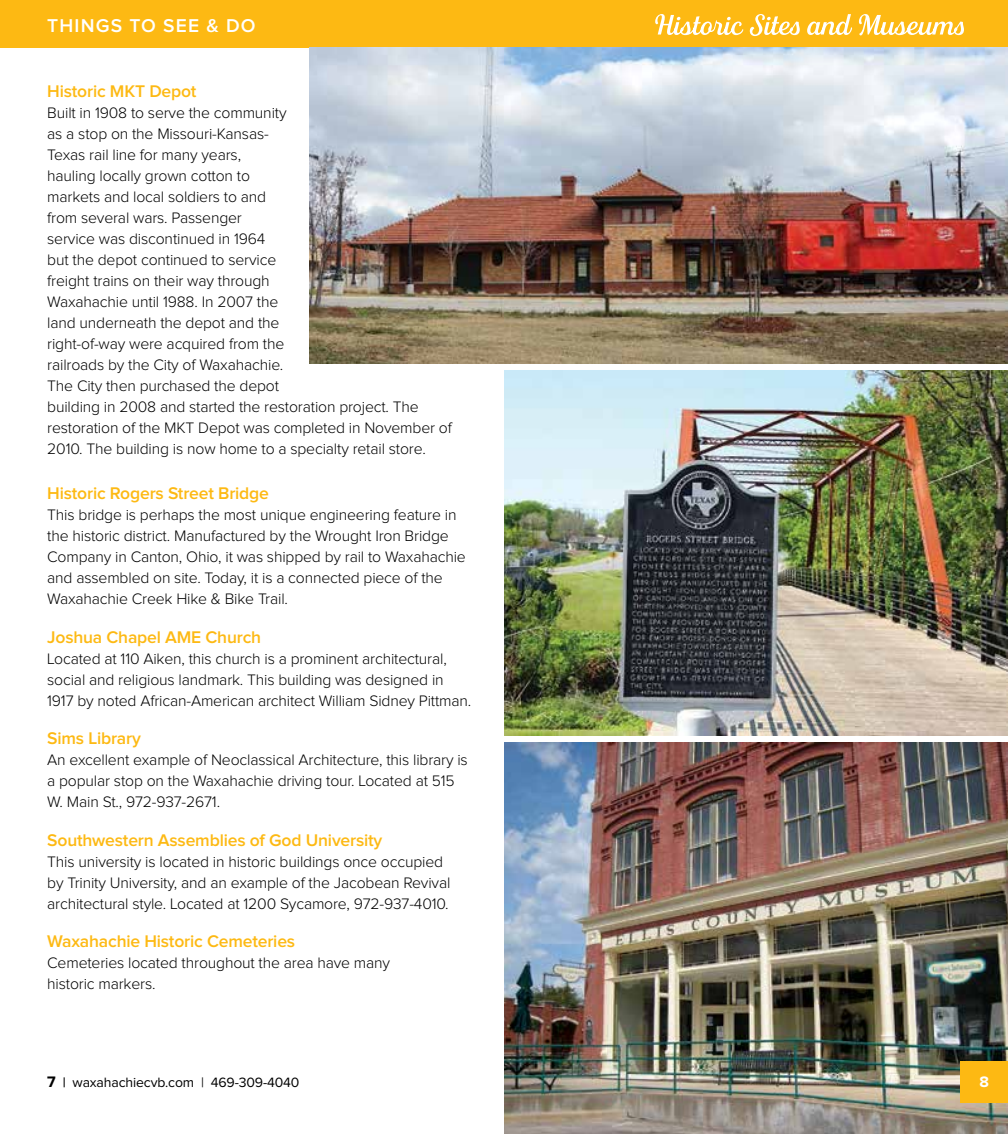
<style>
.page{position:relative;width:1008px;height:1134px;background:#fff}
.page>*{position:absolute;margin:0;border:0;box-sizing:border-box;transform-origin:0 0}
.t1{font:600 19.25px "Proxima Nova";letter-spacing:.06em;color:#fff}
.t2{font:600 17.5px "Proxima Nova";letter-spacing:-.01em;color:#fdb913}
.t3{font:300 15.75px/21px "Proxima Nova";letter-spacing:-.01em;color:#000}
.t4{font:700 15.75px "Proxima Nova";color:#fff}
.t5{font:14px "Proxima Nova";letter-spacing:-.01em;color:#000}
.s1{font-weight:700;font-size:15.75px}
.s2{font-weight:600}
</style>
<div class="page">
<div style="left:0;top:0;width:504px;height:47px;background:#fdb913"></div>
<div style="left:504px;top:0;width:504px;height:47px;background:#fdb913"></div>
<img style="left:504px;top:743px;width:504px;height:391px">
<div style="left:961px;top:1061px;width:47px;height:41px;background:#fdb913"></div>
<img style="left:310px;top:47px;width:698px;height:316px">
<img style="left:504px;top:370px;width:504px;height:366px">
<svg style="left:655px;top:14px;width:309px;height:22px"></svg>
<p class="t1" style="left:47px;top:17px;width:210px">THINGS TO SEE &amp; DO</p>
<p class="t2" style="left:47px;top:83px;width:151px">Historic MKT Depot</p>
<p class="t3" style="left:47px;top:103px;width:406px">Built in 1908 to serve the community<br>as a stop on the Missouri-Kansas-<br>Texas rail line for many years,<br>hauling locally grown cotton to<br>markets and local soldiers to and<br>from several wars. Passenger<br>service was discontinued in 1964<br>but the depot continued to service<br>freight trains on their way through<br>Waxahachie until 1988. In 2007 the<br>land underneath the depot and the<br>right-of-way were acquired from the<br>railroads by the City of Waxahachie.<br>The City then purchased the depot<br>building in 2008 and started the restoration project. The restoration of the MKT Depot was completed in November of 2010. The building is now home to a specialty retail store.</p>
<p class="t2" style="left:47px;top:485px;width:223px">Historic Rogers Street Bridge</p>
<p class="t3" style="left:47px;top:505px;width:420px">This bridge is perhaps the most unique engineering feature in the historic district. Manufactured by the Wrought Iron Bridge Company in Canton, Ohio, it was shipped by rail to Waxahachie and assembled on site. Today, it is a connected piece of the Waxahachie Creek Hike &amp; Bike Trail.</p>
<p class="t2" style="left:47px;top:629px;width:215px">Joshua Chapel AME Church</p>
<p class="t3" style="left:47px;top:649px;width:426px">Located at 110 Aiken, this church is a prominent architectural, social and religious landmark. This building was designed in<br>1917 by noted African-American architect William Sidney Pittman.</p>
<p class="t2" style="left:47px;top:730px;width:95px">Sims Library</p>
<p class="t3" style="left:47px;top:750px;width:422px">An excellent example of Neoclassical Architecture, this library is a popular stop on the Waxahachie driving tour. Located at 515<br>W. Main St., 972-937-2671.</p>
<p class="t2" style="left:47px;top:832px;width:337px">Southwestern Assemblies of God University</p>
<p class="t3" style="left:47px;top:852px;width:405px">This university is located in historic buildings once occupied by Trinity University, and an example of the Jacobean Revival architectural style. Located at 1200 Sycamore, 972-937-4010.</p>
<p class="t2" style="left:47px;top:933px;width:249px">Waxahachie Historic Cemeteries</p>
<p class="t3" style="left:47px;top:953px;width:344px">Cemeteries located throughout the area have many historic markers.</p>
<p class="t5" style="left:47px;top:1076px;width:254px"><span class="s1">7</span> <span class="s2">|</span> waxahachiecvb.com | 469-309-4040</p>
<p class="t4" style="left:980px;top:1075px;width:11px">8</p>
</div>
